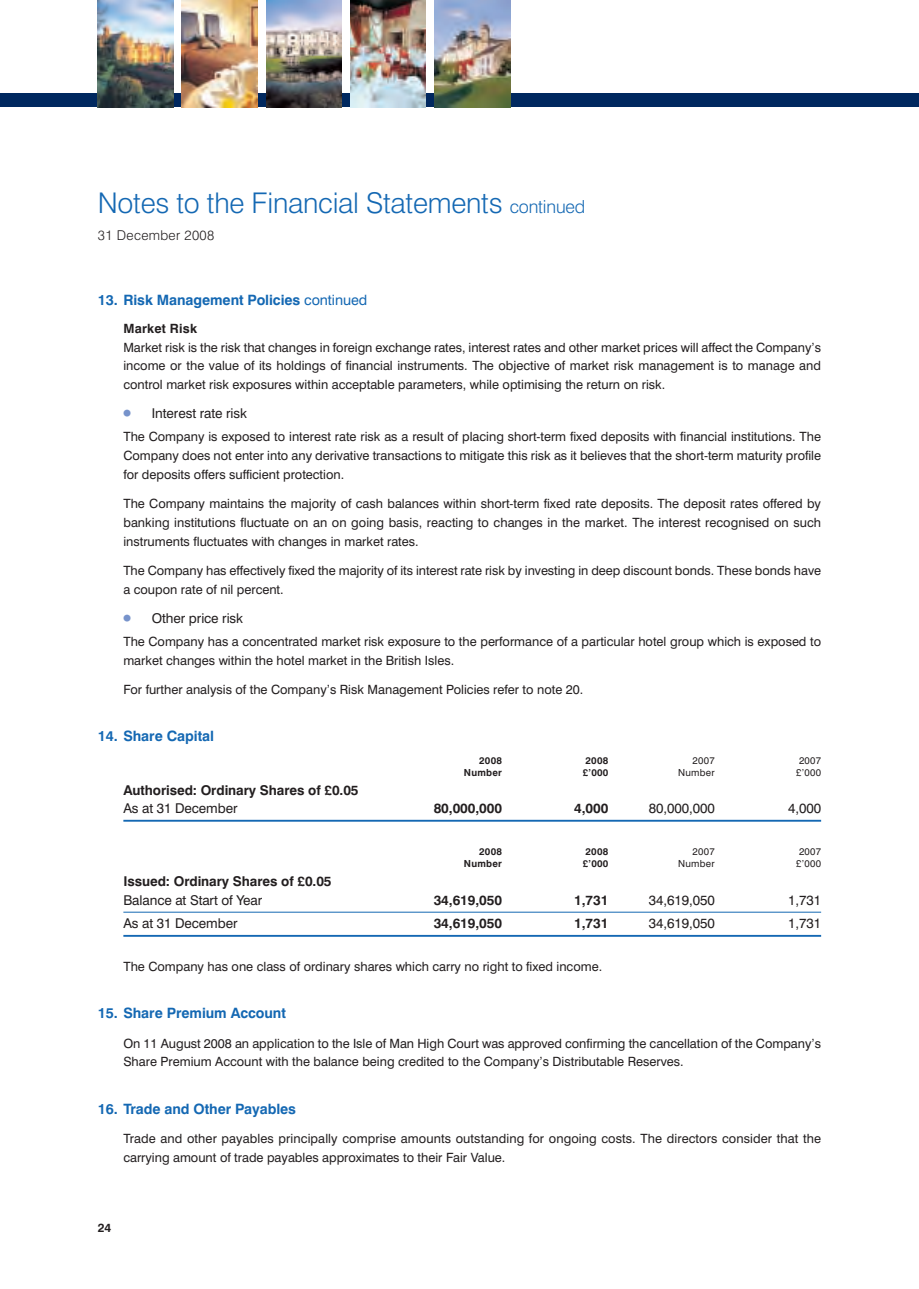
<style>
.page{position:relative;width:919px;height:1289px;background:#fff}
.page>*{position:absolute;margin:0;border:0;box-sizing:border-box;transform-origin:0 0}
.t1{font:300 28.5px "Swiss 721 BT";letter-spacing:-.01em;color:#1468b3}
.t2{font:700 14.25px "Swiss 721 BT";letter-spacing:-.005em;color:#1468b3}
.t3{font:13.5px "Swiss 721 BT";letter-spacing:-.005em;color:#231f20}
.t4{font:700 13.5px "Swiss 721 BT";letter-spacing:-.005em;color:#231f20}
.t5{font:300 13.5px "Swiss 721 BT";letter-spacing:.025em;color:#231f20}
.t6{font:12.75px/18.8px "Swiss 721 BT";color:#231f20}
.t7{font:700 12.75px "Swiss 721 BT";letter-spacing:.015em;color:#231f20}
.t8{font:700 12px "Swiss 721 BT";color:#231f20}
.t9{font:700 9.75px "Swiss 721 BT";letter-spacing:.025em;color:#231f20}
.t10{font:9.75px "Swiss 721 BT";letter-spacing:.025em;color:#231f20}
.s1{font-size:18px}
.s2{font-weight:400}
</style>
<div class="page">
<div style="left:907px;top:93px;width:11px;height:14px;background:#00285f"></div>
<div style="left:0;top:93px;width:906px;height:14px;background:#00285f"></div>
<img style="left:98px;top:0;width:75px;height:107px">
<img style="left:182px;top:0;width:76px;height:107px">
<img style="left:266px;top:0;width:76px;height:107px">
<img style="left:350px;top:0;width:76px;height:107px">
<img style="left:434px;top:0;width:76px;height:107px">
<hr style="left:123px;top:819px;width:698px;height:2px;background:#1468b3">
<hr style="left:123px;top:911px;width:698px;height:1px;background:#1468b3">
<hr style="left:123px;top:934px;width:698px;height:2px;background:#1468b3">
<h1 class="t1" style="left:98px;top:193px;width:489px">Notes to the Financial Statements <span class="s1">continued</span></h1>
<p class="t5" style="left:98px;top:231px;width:118px">31 December 2008</p>
<p class="t2" style="left:98px;top:295px;width:271px">13. Risk Management Policies <span class="s2">continued</span></p>
<p class="t7" style="left:123px;top:324px;width:75px">Market Risk</p>
<p class="t6" style="left:123px;top:339px;width:699px;text-align:justify">Market risk is the risk that changes in foreign exchange rates, interest rates and other market prices will affect the Company’s income or the value of its holdings of financial instruments. The objective of market risk management is to manage and control market risk exposures within acceptable parameters, while optimising the return on risk.</p>
<p class="t3" style="left:123px;top:409px;width:125px"><sup>-</sup> Interest rate risk</p>
<p class="t6" style="left:123px;top:429px;width:699px;text-align:justify">The Company is exposed to interest rate risk as a result of placing short-term fixed deposits with financial institutions. The Company does not enter into any derivative transactions to mitigate this risk as it believes that the short-term maturity profile for deposits offers sufficient protection.</p>
<p class="t6" style="left:123px;top:495px;width:699px;text-align:justify">The Company maintains the majority of cash balances within short-term fixed rate deposits. The deposit rates offered by banking institutions fluctuate on an on going basis, reacting to changes in the market. The interest recognised on such instruments fluctuates with changes in market rates.</p>
<p class="t6" style="left:123px;top:562px;width:699px">The Company has effectively fixed the majority of its interest rate risk by investing in deep discount bonds. These bonds have a coupon rate of nil percent.</p>
<p class="t3" style="left:123px;top:613px;width:121px"><sup>-</sup> Other price risk</p>
<p class="t6" style="left:123px;top:633px;width:699px">The Company has a concentrated market risk exposure to the performance of a particular hotel group which is exposed to market changes within the hotel market in the British Isles.</p>
<p class="t6" style="left:123px;top:681px;width:461px">For further analysis of the Company’s Risk Management Policies refer to note 20.</p>
<p class="t2" style="left:98px;top:731px;width:118px">14. Share Capital</p>
<p class="t9" style="left:479px;top:756px;width:24px">2008</p>
<p class="t9" style="left:585px;top:756px;width:24px">2008</p>
<p class="t10" style="left:692px;top:756px;width:24px">2007</p>
<p class="t10" style="left:799px;top:756px;width:24px">2007</p>
<p class="t9" style="left:464px;top:768px;width:40px">Number</p>
<p class="t9" style="left:582px;top:768px;width:27px">£’000</p>
<p class="t10" style="left:678px;top:768px;width:38px">Number</p>
<p class="t10" style="left:796px;top:768px;width:26px">£’000</p>
<p class="t4" style="left:123px;top:785px;width:237px">Authorised: Ordinary Shares of £0.05</p>
<p class="t3" style="left:123px;top:803px;width:116px">As at 31 December</p>
<p class="t4" style="left:433px;top:803px;width:70px">80,000,000</p>
<p class="t4" style="left:574px;top:803px;width:36px">4,000</p>
<p class="t3" style="left:648px;top:803px;width:68px">80,000,000</p>
<p class="t3" style="left:788px;top:803px;width:35px">4,000</p>
<p class="t9" style="left:479px;top:848px;width:24px">2008</p>
<p class="t9" style="left:585px;top:848px;width:24px">2008</p>
<p class="t10" style="left:692px;top:848px;width:24px">2007</p>
<p class="t10" style="left:799px;top:848px;width:24px">2007</p>
<p class="t9" style="left:464px;top:860px;width:40px">Number</p>
<p class="t9" style="left:582px;top:860px;width:27px">£’000</p>
<p class="t10" style="left:678px;top:860px;width:38px">Number</p>
<p class="t10" style="left:796px;top:860px;width:26px">£’000</p>
<p class="t4" style="left:123px;top:876px;width:210px">Issued: Ordinary Shares of £0.05</p>
<p class="t3" style="left:123px;top:895px;width:140px">Balance at Start of Year</p>
<p class="t4" style="left:433px;top:895px;width:70px">34,619,050</p>
<p class="t4" style="left:574px;top:895px;width:36px">1,731</p>
<p class="t3" style="left:648px;top:895px;width:68px">34,619,050</p>
<p class="t3" style="left:788px;top:895px;width:35px">1,731</p>
<p class="t3" style="left:123px;top:918px;width:116px">As at 31 December</p>
<p class="t4" style="left:433px;top:918px;width:70px">34,619,050</p>
<p class="t4" style="left:574px;top:918px;width:36px">1,731</p>
<p class="t3" style="left:648px;top:918px;width:68px">34,619,050</p>
<p class="t3" style="left:788px;top:918px;width:35px">1,731</p>
<p class="t6" style="left:123px;top:958px;width:480px">The Company has one class of ordinary shares which carry no right to fixed income.</p>
<p class="t2" style="left:98px;top:1008px;width:190px">15. Share Premium Account</p>
<p class="t6" style="left:123px;top:1034px;width:699px">On 11 August 2008 an application to the Isle of Man High Court was approved confirming the cancellation of the Company’s<br>Share Premium Account with the balance being credited to the Company’s Distributable Reserves.</p>
<p class="t2" style="left:98px;top:1103px;width:200px">16. Trade and Other Payables</p>
<p class="t6" style="left:123px;top:1130px;width:699px">Trade and other payables principally comprise amounts outstanding for ongoing costs. The directors consider that the carrying amount of trade payables approximates to their Fair Value.</p>
<p class="t8" style="left:98px;top:1223px;width:15px">24</p>
</div>
